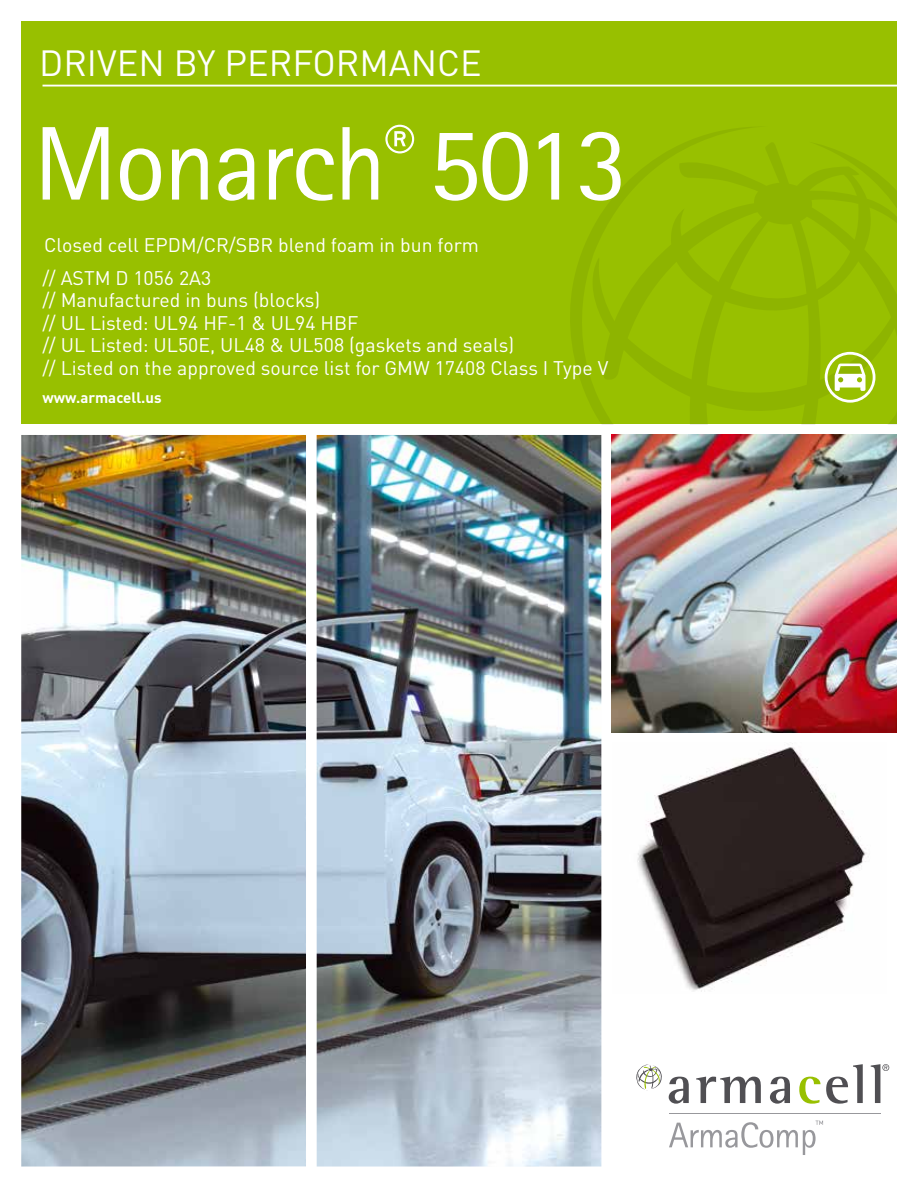
<style>
.page{position:relative;width:918px;height:1188px;background:#fff}
.page>*{position:absolute;margin:0;border:0;box-sizing:border-box;transform-origin:0 0}
.t1{font:105px "Rotis Sans Serif Pro";letter-spacing:-.02em;color:#fff}
.t2{font:36px "DIN Pro";color:#fff}
.t3{font:19.5px/22.5px "DIN Pro";color:#fff}
.t4{font:700 15px "DIN Pro";color:#fff}
</style>
<div class="page">
<div style="left:21px;top:21px;width:876px;height:403px;background:#98c000"></div>
<svg style="left:570px;top:127px;width:182px;height:261px"></svg>
<svg style="left:584px;top:140px;width:313px;height:284px"></svg>
<hr style="left:43px;top:85px;width:855px;height:2px;background:#fff">
<img style="left:21px;top:435px;width:285px;height:732px">
<img style="left:317px;top:435px;width:284px;height:732px">
<svg style="left:825px;top:352px;width:50px;height:51px"></svg>
<svg style="left:669px;top:1077px;width:20px;height:27px"></svg>
<svg style="left:696px;top:1077px;width:65px;height:26px"></svg>
<svg style="left:770px;top:1077px;width:20px;height:27px"></svg>
<svg style="left:799px;top:1064px;width:64px;height:40px"></svg>
<svg style="left:871px;top:1064px;width:18px;height:39px"></svg>
<svg style="left:636px;top:1064px;width:26px;height:26px"></svg>
<svg style="left:669px;top:1121px;width:154px;height:34px"></svg>
<hr style="left:669px;top:1113px;width:211px;height:1px;background:#98989c">
<img style="left:612px;top:435px;width:285px;height:297px">
<img style="left:637px;top:743px;width:230px;height:249px">
<h2 class="t2" style="left:39px;top:35px;width:444px">DRIVEN BY PERFORMANCE</h2>
<h1 class="t1" style="left:34px;top:102px;width:596px">Monarch<sup>®</sup> 5013</h1>
<p class="t3" style="left:43px;top:226px;width:438px;line-height:33px">Closed cell EPDM/CR/SBR blend foam in bun form // ASTM D 1056 2A3</p>
<p class="t3" style="left:43px;top:287px;width:567px">// Manufactured in buns (blocks)<br>// UL Listed: UL94 HF-1 &amp; UL94 HBF<br>// UL Listed: UL50E, UL48 &amp; UL508 (gaskets and seals)<br>// Listed on the approved source list for GMW 17408 Class I Type V</p>
<p class="t4" style="left:43px;top:385px;width:121px">www.armacell.us</p>
</div>
